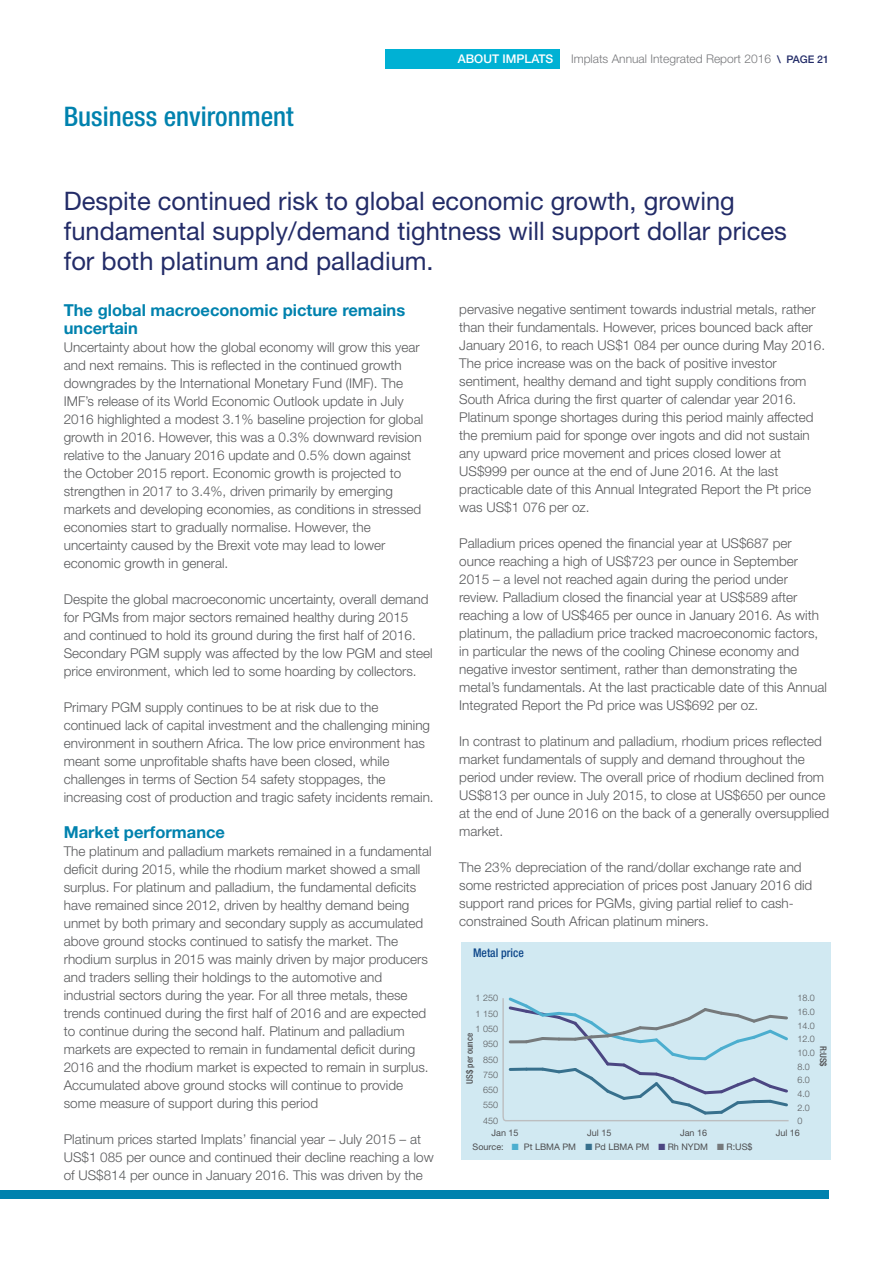
<style>
.page{position:relative;width:893px;height:1263px;background:#fff}
.page>*{position:absolute;margin:0;border:0;box-sizing:border-box;transform-origin:0 0}
.t1{font:500 condensed 27px "Helvetica Neue LT Std";color:#0082ae}
.t2{font:25.5px/30px "Helvetica Neue LT Std";color:#232c68}
.t3{font:700 16.5px/18px "Helvetica Neue LT Std";color:#0082ae}
.t4{font:300 13.5px/18px "Helvetica Neue LT Std";color:#58595b}
.t5{font:300 12px "Helvetica Neue LT Std";color:#77787b}
.t6{font:500 12px "Helvetica Neue LT Std";color:#fff}
.t7{font:500 condensed 12px "Helvetica Neue LT Std";color:#0d4689}
.t8{font:300 9px/13.6px "Helvetica Neue LT Std";color:#58595b;text-align:right}
.t9{font:9px "Helvetica Neue LT Std";color:#4d4d4f}
.t10{font:500 condensed 9px "Helvetica Neue LT Std";color:#4d4d4f}
.s1{font-weight:500;font-size:10.5px;color:#232c68}
.s2{color:#4caecf}
.s3{color:#37708d}
.s4{color:#4b4682}
.s5{color:#767a7c}
</style>
<div class="page">
<div style="left:0;top:1191px;width:829px;height:8px;background:#0082ae"></div>
<div style="left:461px;top:943px;width:370px;height:217px;background:#d1e9f2"></div>
<svg style="left:502px;top:997px;width:287px;height:125px"></svg>
<div style="left:385px;top:49px;width:175px;height:19px;background:#00b1d4"></div>
<p class="t1" style="left:64px;top:100px;width:231px">Business environment</p>
<p class="t6" style="left:458px;top:52px;width:97px">ABOUT IMPLATS</p>
<p class="t5" style="left:571px;top:52px;width:259px">Implats Annual Integrated Report 2016 <span class="s1">\ PAGE 21</span></p>
<p class="t2" style="left:64px;top:185px;width:725px">Despite continued risk to global economic growth, growing fundamental supply/demand tightness will support dollar prices for both platinum and palladium.</p>
<p class="t3" style="left:64px;top:301px;width:343px">The global macroeconomic picture remains uncertain</p>
<p class="t4" style="left:64px;top:338px;width:361px">Uncertainty about how the global economy will grow this year and next remains. This is reflected in the continued growth downgrades by the International Monetary Fund (IMF). The IMF’s release of its World Economic Outlook update in July 2016 highlighted a modest 3.1% baseline projection for global growth in 2016. However, this was a 0.3% downward revision relative to the January 2016 update and 0.5% down against the October 2015 report. Economic growth is projected to strengthen in 2017 to 3.4%, driven primarily by emerging markets and developing economies, as conditions in stressed economies start to gradually normalise. However, the uncertainty caused by the Brexit vote may lead to lower economic growth in general.</p>
<p class="t4" style="left:64px;top:590px;width:370px">Despite the global macroeconomic uncertainty, overall demand for PGMs from major sectors remained healthy during 2015 and continued to hold its ground during the first half of 2016.<br>Secondary PGM supply was affected by the low PGM and steel price environment, which led to some hoarding by collectors.</p>
<p class="t4" style="left:64px;top:698px;width:371px">Primary PGM supply continues to be at risk due to the continued lack of capital investment and the challenging mining environment in southern Africa. The low price environment has meant some unprofitable shafts have been closed, while challenges in terms of Section 54 safety stoppages, the increasing cost of production and tragic safety incidents remain.</p>
<p class="t3" style="left:64px;top:823px;width:163px">Market performance</p>
<p class="t4" style="left:64px;top:842px;width:369px">The platinum and palladium markets remained in a fundamental deficit during 2015, while the rhodium market showed a small surplus. For platinum and palladium, the fundamental deficits have remained since 2012, driven by healthy demand being unmet by both primary and secondary supply as accumulated above ground stocks continued to satisfy the market. The rhodium surplus in 2015 was mainly driven by major producers and traders selling their holdings to the automotive and industrial sectors during the year. For all three metals, these trends continued during the first half of 2016 and are expected to continue during the second half. Platinum and palladium markets are expected to remain in fundamental deficit during 2016 and the rhodium market is expected to remain in surplus.<br>Accumulated above ground stocks will continue to provide some measure of support during this period</p>
<p class="t4" style="left:64px;top:1130px;width:371px">Platinum prices started Implats’ financial year – July 2015 – at<br>US$1 085 per ounce and continued their decline reaching a low of US$814 per ounce in January 2016. This was driven by the</p>
<p class="t4" style="left:459px;top:300px;width:367px">pervasive negative sentiment towards industrial metals, rather than their fundamentals. However, prices bounced back after January 2016, to reach US$1 084 per ounce during May 2016.<br>The price increase was on the back of positive investor sentiment, healthy demand and tight supply conditions from South Africa during the first quarter of calendar year 2016.<br>Platinum sponge shortages during this period mainly affected the premium paid for sponge over ingots and did not sustain any upward price movement and prices closed lower at US$999 per ounce at the end of June 2016. At the last practicable date of this Annual Integrated Report the Pt price was US$1 076 per oz.</p>
<p class="t4" style="left:459px;top:533px;width:369px">Palladium prices opened the financial year at US$687 per ounce reaching a high of US$723 per ounce in September 2015 – a level not reached again during the period under review. Palladium closed the financial year at US$589 after reaching a low of US$465 per ounce in January 2016. As with platinum, the palladium price tracked macroeconomic factors, in particular the news of the cooling Chinese economy and negative investor sentiment, rather than demonstrating the metal’s fundamentals. At the last practicable date of this Annual Integrated Report the Pd price was US$692 per oz.</p>
<p class="t4" style="left:459px;top:731px;width:371px">In contrast to platinum and palladium, rhodium prices reflected market fundamentals of supply and demand throughout the period under review. The overall price of rhodium declined from US$813 per ounce in July 2015, to close at US$650 per ounce at the end of June 2016 on the back of a generally oversupplied market.</p>
<p class="t4" style="left:459px;top:857px;width:355px">The 23% depreciation of the rand/dollar exchange rate and some restricted appreciation of prices post January 2016 did support rand prices for PGMs, giving partial relief to cash&shy;constrained South African platinum miners.</p>
<p class="t7" style="left:473px;top:946px;width:52px">Metal price</p>
<p class="t8" style="left:476px;top:990px;width:24px;line-height:15.3px">1 250<br>1 150<br>1 050<br>950<br>850<br>750<br>650<br>550<br>450</p>
<p class="t8" style="left:797px;top:991px;width:19px;text-align:left">18.0<br>16.0<br>14.0<br>12.0<br>10.0<br>8.0<br>6.0<br>4.0<br>2.0<br>0</p>
<p class="t9" style="left:512px;top:1141px;width:242px"><span class="s2">■</span> Pt LBMA PM <span class="s3">■</span> Pd LBMA PM <span class="s4">■</span> Rh NYDM <span class="s5">■</span> R:US$</p>
<p class="t10" style="left:464px;top:1084px;width:52px;rotate:-90deg">US$ per ounce</p>
<p class="t10" style="left:829px;top:1046px;width:22px;rotate:90deg">R:US$</p>
<p class="t9" style="left:492px;top:1127px;width:29px">Jan 15</p>
<p class="t9" style="left:587px;top:1127px;width:26px">Jul 15</p>
<p class="t9" style="left:680px;top:1127px;width:29px">Jan 16</p>
<p class="t9" style="left:776px;top:1127px;width:26px">Jul 16</p>
<p class="t9" style="left:473px;top:1141px;width:33px">Source:</p>
</div>
